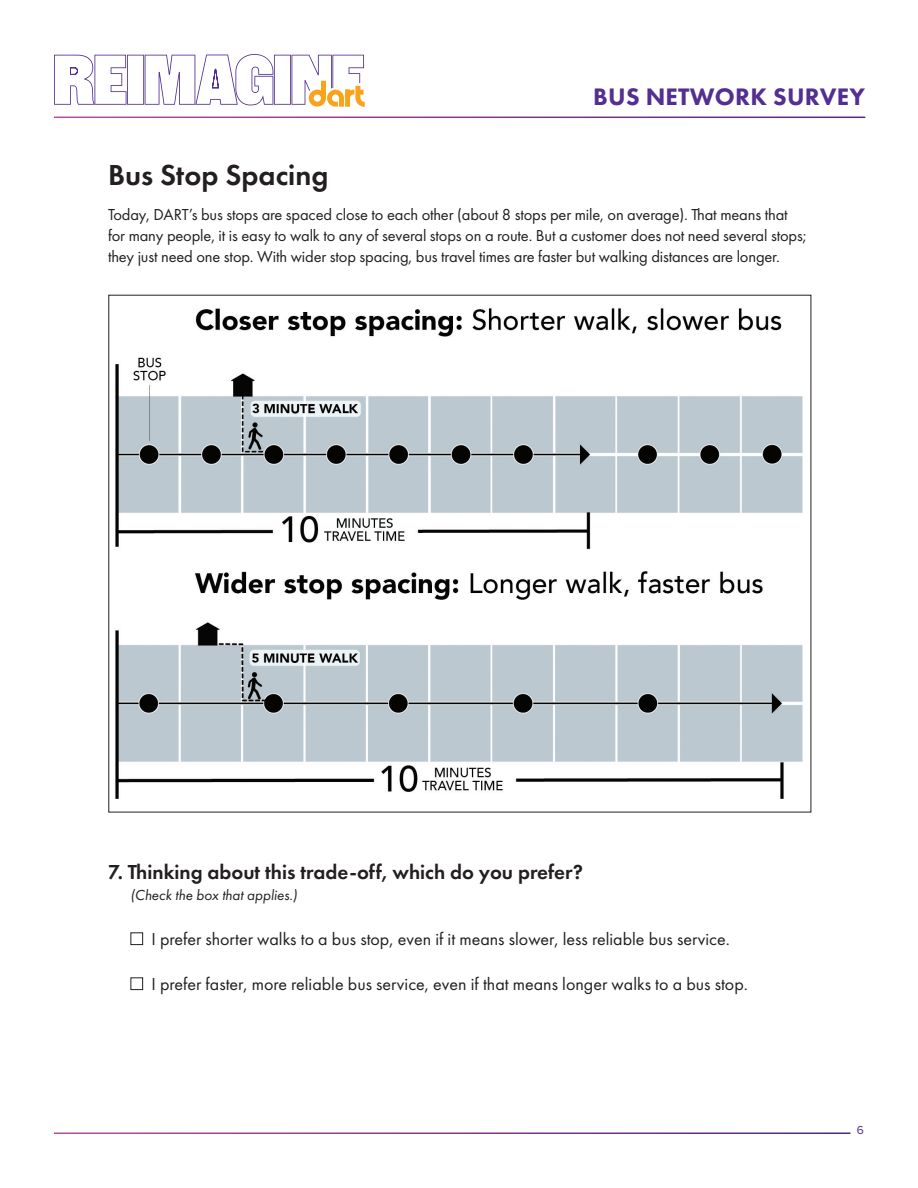
<style>
.page{position:relative;width:918px;height:1188px;background:#fff}
.page>*{position:absolute;margin:0;border:0;box-sizing:border-box;transform-origin:0 0}
.t1{font:600 30px "Futura PT";color:#231f20}
.t2{font:800 24.75px "Futura PT";letter-spacing:.01em;color:#522f90}
.t3{font:600 21px "Futura PT";color:#231f20}
.t4{font:18px "Futura PT";color:#231f20}
.t5{font:16.5px/21px "Futura PT";letter-spacing:-.01em;color:#231f20}
.t6{font:italic 15px "Futura PT";color:#231f20}
.t7{font:12px "Proxima Nova";color:#522f90}
</style>
<div class="page">
<svg style="left:54px;top:54px;width:311px;height:53px"></svg>
<div style="left:130px;top:932px;width:13px;height:13px;border:1px solid #231f20"></div>
<div style="left:130px;top:977px;width:13px;height:13px;border:1px solid #231f20"></div>
<img style="left:115px;top:308px;width:688px;height:491px">
<h1 class="t1" style="left:108px;top:156px;width:222px">Bus Stop Spacing</h1>
<h2 class="t2" style="left:593px;top:81px;width:273px">BUS NETWORK SURVEY</h2>
<p class="t5" style="left:108px;top:204px;width:700px">Today, DART’s bus stops are spaced close to each other (about 8 stops per mile, on average). That means that for many people, it is easy to walk to any of several stops on a route. But a customer does not need several stops; they just need one stop. With wider stop spacing, bus travel times are faster but walking distances are longer.</p>
<p class="t3" style="left:108px;top:859px;width:477px">7. Thinking about this trade-off, which do you prefer?</p>
<p class="t6" style="left:130px;top:886px;width:168px">(Check the box that applies.)</p>
<p class="t4" style="left:151px;top:928px;width:580px">I prefer shorter walks to a bus stop, even if it means slower, less reliable bus service.</p>
<p class="t4" style="left:151px;top:973px;width:598px">I prefer faster, more reliable bus service, even if that means longer walks to a bus stop.</p>
<p class="t7" style="left:857px;top:1121px;width:9px">6</p>
</div>
